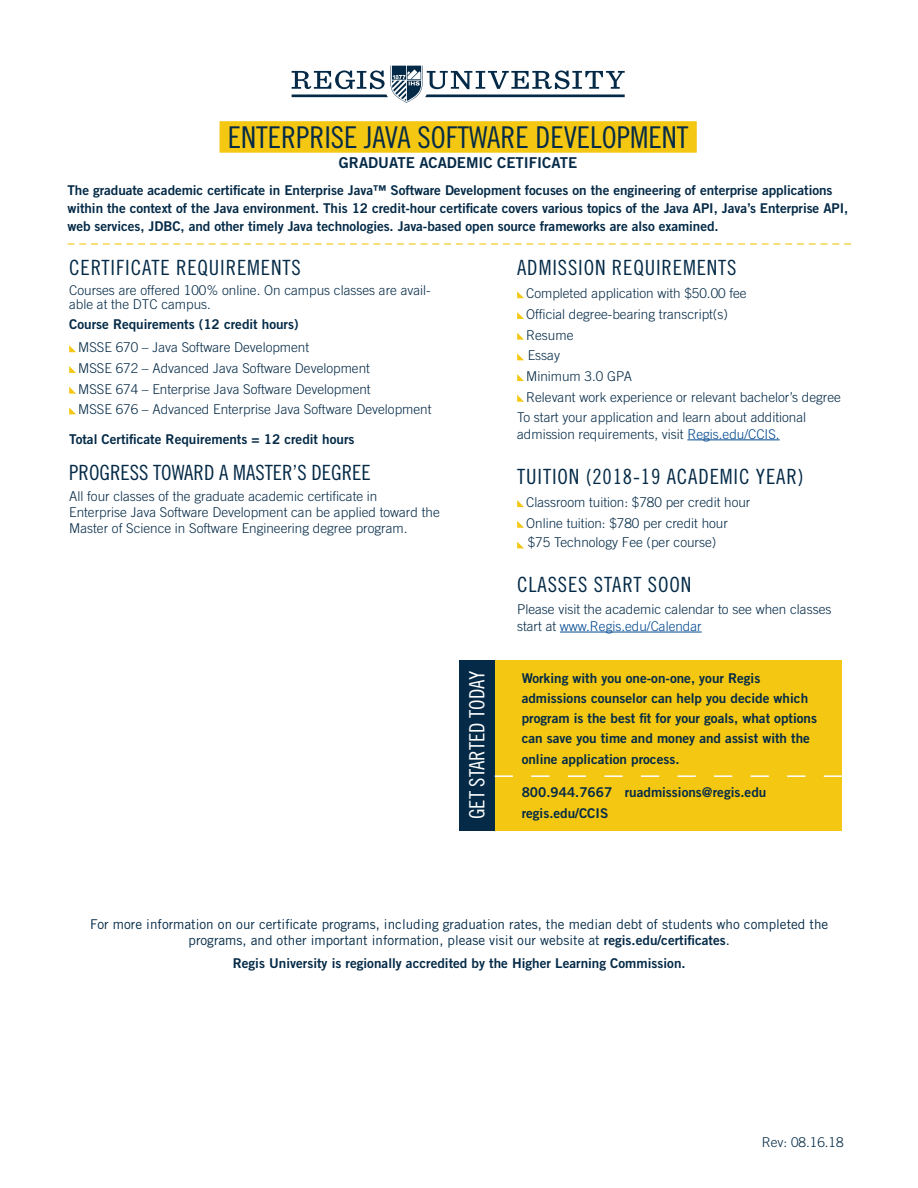
<style>
.page{position:relative;width:918px;height:1188px;background:#fff}
.page>*{position:absolute;margin:0;border:0;box-sizing:border-box;transform-origin:0 0}
.Degree_Name{font:30px "Trade Gothic LT Std Cn 18";color:#042a47}
.Header{font:21px "Trade Gothic LT Std Cn 18";letter-spacing:.04em;color:#042a47}
.Course_Listings{font:21px "Trade Gothic LT Std Cn 18";color:#042a47}
.t1{font:21px "Trade Gothic LT Std Cn 18";color:#fff}
.Degree_Sub{font:15px "Trade Gothic LT Std Bd 2";color:#052a47}
.Degree_Description{font:13.5px "Trade Gothic LT Std Bd 2";letter-spacing:-.005em;color:#042a47}
.Course_Listings-2{font:300 13.5px/16.2px "Trade Gothic LT Std";color:#042a47}
.Credit_Hours{font:13.5px/16.2px "Trade Gothic LT Std";color:#042a47;text-align:center}
.Credit_Hours-2{font:13.5px "Trade Gothic LT Std Bd 2";color:#042a47}
.Basic_Paragraph{font:300 13.5px "Trade Gothic LT Std";color:#042a47}
.Header-2{font:300 13.5px/16.2px "Trade Gothic LT Std";color:#042a47}
.Credit_Hours-3{font:300 13.5px/13.5px "Trade Gothic LT Std";color:#042a47}
.Course_Listings-3{font:13.5px "Trade Gothic LT Std Bd 2";color:#042a47}
.s1{color:#01488f}
.s2{font-family:"Trade Gothic LT Std Bd 2"}
</style>
<div class="page">
<div style="left:220px;top:121px;width:477px;height:32px;background:#f3c712"></div>
<svg style="left:69px;top:345px;width:7px;height:7px"></svg>
<svg style="left:69px;top:366px;width:7px;height:7px"></svg>
<svg style="left:69px;top:387px;width:7px;height:7px"></svg>
<svg style="left:69px;top:407px;width:7px;height:7px"></svg>
<hr style="left:687px;top:440px;width:93px;height:1px;background:#01488f">
<hr style="left:560px;top:632px;width:142px;height:1px;background:#01488f">
<svg style="left:517px;top:291px;width:7px;height:7px"></svg>
<svg style="left:517px;top:312px;width:7px;height:7px"></svg>
<svg style="left:517px;top:333px;width:7px;height:7px"></svg>
<svg style="left:517px;top:353px;width:7px;height:7px"></svg>
<svg style="left:517px;top:374px;width:7px;height:7px"></svg>
<svg style="left:517px;top:395px;width:7px;height:7px"></svg>
<svg style="left:517px;top:500px;width:7px;height:7px"></svg>
<svg style="left:517px;top:521px;width:7px;height:7px"></svg>
<svg style="left:517px;top:542px;width:7px;height:6px"></svg>
<svg style="left:292px;top:66px;width:333px;height:37px"></svg>
<svg style="left:68px;top:243px;width:783px;height:2px"></svg>
<div style="left:495px;top:660px;width:347px;height:171px;background:#f3c712"></div>
<div style="left:459px;top:660px;width:36px;height:171px;background:#042a47"></div>
<svg style="left:495px;top:775px;width:347px;height:2px"></svg>
<p class="Degree_Name" style="left:228px;top:120px;width:462px">ENTERPRISE JAVA SOFTWARE DEVELOPMENT</p>
<p class="Degree_Sub" style="left:339px;top:153px;width:240px">GRADUATE ACADEMIC CETIFICATE</p>
<p class="Degree_Description" style="left:68px;top:182px;width:767px">The graduate academic certificate in Enterprise Java™ Software Development focuses on the engineering of enterprise applications</p>
<p class="Degree_Description" style="left:68px;top:200px;width:782px">within the context of the Java environment. This 12 credit-hour certificate covers various topics of the Java API, Java’s Enterprise API,</p>
<p class="Degree_Description" style="left:68px;top:218px;width:653px">web services, JDBC, and other timely Java technologies. Java-based open source frameworks are also examined.</p>
<p class="Header" style="left:69px;top:255px;width:233px">CERTIFICATE REQUIREMENTS</p>
<p class="Credit_Hours-3" style="left:69px;top:284px;width:363px">Courses are offered 100% online. On campus classes are avail&shy;able at the DTC campus.</p>
<p class="Credit_Hours-2" style="left:69px;top:316px;width:231px">Course Requirements (12 credit hours)</p>
<p class="Course_Listings-2" style="left:78px;top:339px;width:233px">MSSE 670 – Java Software Development</p>
<p class="Course_Listings-2" style="left:78px;top:360px;width:293px">MSSE 672 – Advanced Java Software Development</p>
<p class="Course_Listings-2" style="left:78px;top:380px;width:294px">MSSE 674 – Enterprise Java Software Development</p>
<p class="Course_Listings-2" style="left:78px;top:401px;width:355px">MSSE 676 – Advanced Enterprise Java Software Development</p>
<p class="Course_Listings-3" style="left:69px;top:431px;width:287px">Total Certificate Requirements = 12 credit hours</p>
<p class="Course_Listings" style="left:69px;top:460px;width:303px">PROGRESS TOWARD A MASTER’S DEGREE</p>
<p class="Course_Listings-2" style="left:69px;top:488px;width:372px">All four classes of the graduate academic certificate in<br>Enterprise Java Software Development can be applied toward the<br>Master of Science in Software Engineering degree program.</p>
<p class="Header" style="left:517px;top:255px;width:221px">ADMISSION REQUIREMENTS</p>
<p class="Course_Listings-2" style="left:526px;top:285px;width:222px">Completed application with $50.00 fee</p>
<p class="Course_Listings-2" style="left:526px;top:306px;width:203px">Official degree-bearing transcript(s)</p>
<p class="Course_Listings-2" style="left:526px;top:326px;width:49px">Resume</p>
<p class="Course_Listings-2" style="left:528px;top:347px;width:34px">Essay</p>
<p class="Course_Listings-2" style="left:526px;top:368px;width:108px">Minimum 3.0 GPA</p>
<p class="Course_Listings-2" style="left:526px;top:389px;width:316px">Relevant work experience or relevant bachelor’s degree</p>
<p class="Basic_Paragraph" style="left:517px;top:410px;width:291px">To start your application and learn about additional</p>
<p class="Basic_Paragraph" style="left:517px;top:426px;width:264px">admission requirements, visit <span class="s1">Regis.edu/CCIS.</span></p>
<p class="Header" style="left:517px;top:464px;width:288px">TUITION (2018-19 ACADEMIC YEAR)</p>
<p class="Course_Listings-2" style="left:526px;top:494px;width:226px">Classroom tuition: $780 per credit hour</p>
<p class="Course_Listings-2" style="left:526px;top:515px;width:203px">Online tuition: $780 per credit hour</p>
<p class="Course_Listings-2" style="left:528px;top:533px;width:190px">$75 Technology Fee (per course)</p>
<p class="Header" style="left:517px;top:572px;width:176px">CLASSES START SOON</p>
<p class="Header-2" style="left:517px;top:601px;width:316px">Please visit the academic calendar to see when classes start at <span class="s1">www.Regis.edu/Calendar</span></p>
<p class="t1" style="left:465px;top:819px;width:150px;rotate:-90deg">GET STARTED TODAY</p>
<p class="Degree_Description" style="left:522px;top:669px;width:240px">Working with you one-on-one, your Regis</p>
<p class="Degree_Description" style="left:522px;top:690px;width:288px">admissions counselor can help you decide which</p>
<p class="Degree_Description" style="left:522px;top:710px;width:297px">program is the best fit for your goals, what options</p>
<p class="Degree_Description" style="left:522px;top:730px;width:290px">can save you time and money and assist with the</p>
<p class="Degree_Description" style="left:522px;top:750px;width:159px">online application process.</p>
<p class="Degree_Description" style="left:522px;top:784px;width:246px">800.944.7667 ruadmissions@regis.edu</p>
<p class="Degree_Description" style="left:522px;top:804px;width:88px">regis.edu/CCIS</p>
<p class="Credit_Hours" style="left:90px;top:915px;width:740px">For more information on our certificate programs, including graduation rates, the median debt of students who completed the programs, and other important information, please visit our website at <span class="s2">regis.edu/certificates</span>.</p>
<p class="Credit_Hours-2" style="left:233px;top:954px;width:454px">Regis University is regionally accredited by the Higher Learning Commission.</p>
<p class="Basic_Paragraph" style="left:762px;top:1134px;width:83px">Rev: 08.16.18</p>
</div>
